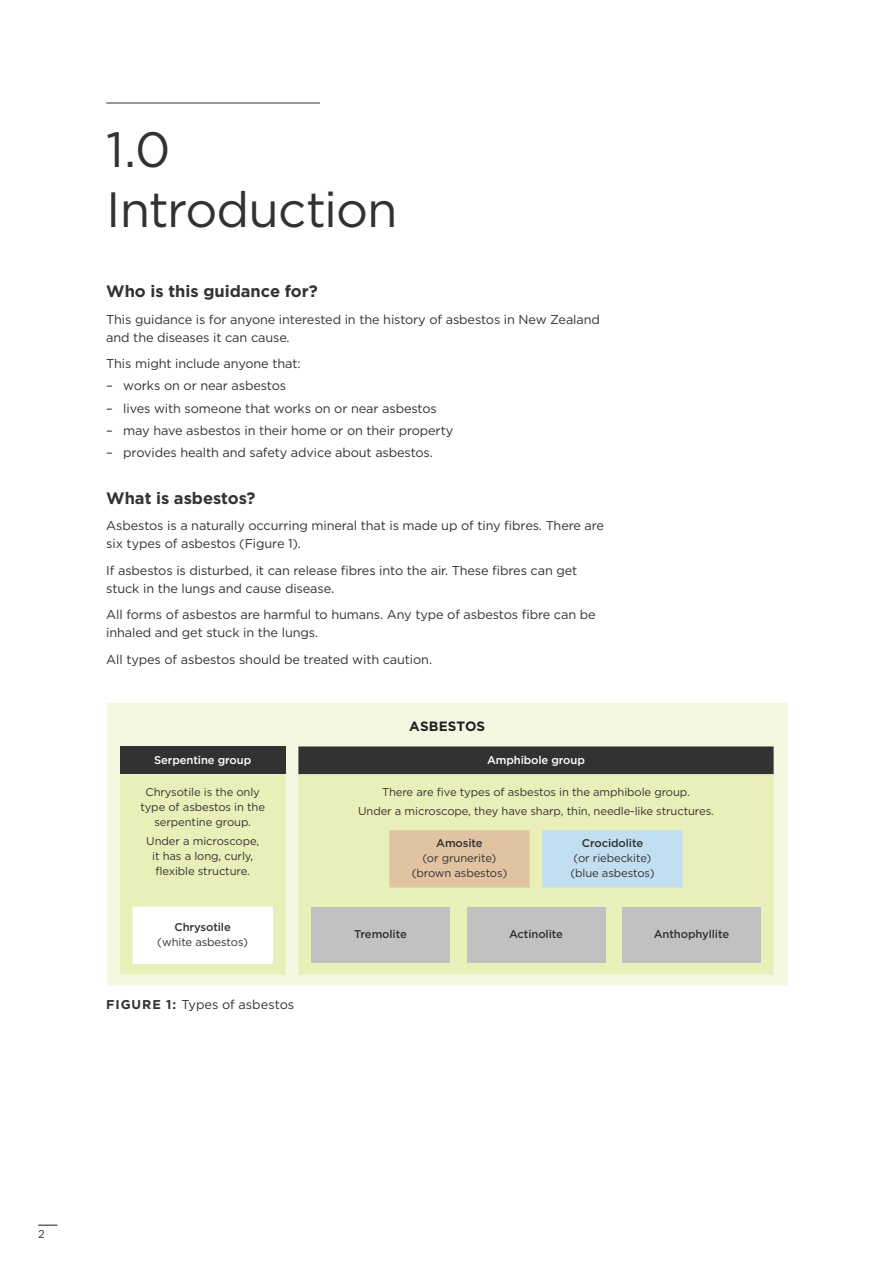
<style>
.page{position:relative;width:893px;height:1263px;background:#fff}
.page>*{position:absolute;margin:0;border:0;box-sizing:border-box;transform-origin:0 0}
.major_head{font:49.5px/60px "Gotham";letter-spacing:-.02em;color:#333132}
.t1{font:700 16.5px "Gotham";letter-spacing:-.005em;color:#333132}
.t2{font:700 13.5px "Gotham";letter-spacing:.01em;color:#231f20}
.body{font:12.75px/18px "Gotham";letter-spacing:-.01em;color:#333132}
.body_above_bullets{font:12.75px "Gotham";letter-spacing:-.01em;color:#333132}
.figure_table{font:12.75px "Gotham";color:#333132}
.table_body{font:11.25px/15px "Gotham";letter-spacing:-.01em;color:#333132;text-align:center}
.table_body-2{font:500 11.25px "Gotham";letter-spacing:-.01em;color:#333132}
.table_H2{font:500 11.25px "Gotham";letter-spacing:-.01em;color:#fff}
.s1{font-weight:500}
.s2{font-weight:700}
</style>
<div class="page">
<hr style="left:106px;top:103px;width:214px;height:1px;background:#333132">
<div style="left:107px;top:704px;width:680px;height:282px;background:#f5f8e1"></div>
<div style="left:120px;top:746px;width:166px;height:28px;background:#333132"></div>
<div style="left:298px;top:746px;width:476px;height:28px;background:#333132"></div>
<div style="left:120px;top:774px;width:166px;height:200px;background:#e9efb8"></div>
<svg style="left:298px;top:774px;width:476px;height:200px;background:#e9efb9"></svg>
<div style="left:311px;top:774px;width:450px;height:200px;background:#e9efb8"></div>
<div style="left:390px;top:831px;width:139px;height:56px;background:#e1c3a1"></div>
<div style="left:389px;top:830px;width:141px;height:57px;border:2px solid #e1c3a1"></div>
<div style="left:543px;top:831px;width:139px;height:56px;background:#c1dff1"></div>
<div style="left:542px;top:830px;width:141px;height:57px;border:2px solid #c1dff1"></div>
<div style="left:133px;top:907px;width:139px;height:56px;background:#fff"></div>
<div style="left:133px;top:907px;width:140px;height:57px;border:2px solid #fff"></div>
<div style="left:311px;top:907px;width:139px;height:55px;background:#c2c1c2"></div>
<div style="left:467px;top:907px;width:138px;height:55px;background:#c2c1c2"></div>
<div style="left:622px;top:907px;width:139px;height:55px;background:#c2c1c2"></div>
<svg style="left:38px;top:1224px;width:19px;height:2px"></svg>
<p class="major_head" style="left:106px;top:119px;width:293px">1.0<br>Introduction</p>
<h1 class="t1" style="left:106px;top:280px;width:213px">Who is this guidance for?</h1>
<p class="body" style="left:106px;top:310px;width:495px">This guidance is for anyone interested in the history of asbestos in New Zealand and the diseases it can cause.</p>
<p class="body_above_bullets" style="left:106px;top:355px;width:196px">This might include anyone that:</p>
<p class="body" style="left:106px;top:377px;width:181px">– works on or near asbestos</p>
<p class="body" style="left:106px;top:399px;width:332px">– lives with someone that works on or near asbestos</p>
<p class="body" style="left:106px;top:421px;width:348px">– may have asbestos in their home or on their property</p>
<p class="body" style="left:106px;top:443px;width:328px">– provides health and safety advice about asbestos.</p>
<h1 class="t1" style="left:106px;top:487px;width:151px">What is asbestos?</h1>
<p class="body" style="left:106px;top:516px;width:499px">Asbestos is a naturally occurring mineral that is made up of tiny fibres. There are six types of asbestos (Figure 1).</p>
<p class="body" style="left:106px;top:561px;width:472px">If asbestos is disturbed, it can release fibres into the air. These fibres can get stuck in the lungs and cause disease.</p>
<p class="body" style="left:106px;top:605px;width:491px">All forms of asbestos are harmful to humans. Any type of asbestos fibre can be inhaled and get stuck in the lungs.</p>
<p class="body" style="left:106px;top:650px;width:327px">All types of asbestos should be treated with caution.</p>
<h3 class="t2" style="left:409px;top:717px;width:78px">ASBESTOS</h3>
<p class="table_H2" style="left:154px;top:753px;width:99px">Serpentine group</p>
<p class="table_H2" style="left:487px;top:753px;width:99px">Amphibole group</p>
<p class="table_body" style="left:140px;top:784px;width:126px">Chrysotile is the only type of asbestos in the serpentine group.</p>
<p class="table_body" style="left:146px;top:833px;width:114px">Under a microscope, it has a long, curly, flexible structure.</p>
<p class="table_body" style="left:382px;top:784px;width:309px">There are five types of asbestos in the amphibole group.</p>
<p class="table_body" style="left:358px;top:803px;width:357px">Under a microscope, they have sharp, thin, needle-like structures.</p>
<p class="table_body" style="left:412px;top:835px;width:97px"><span class="s1">Amosite<br></span>(or grunerite) (brown asbestos)</p>
<p class="table_body" style="left:570px;top:835px;width:86px"><span class="s1">Crocidolite<br></span>(or riebeckite) (blue asbestos)</p>
<p class="table_body" style="left:157px;top:919px;width:92px"><span class="s1">Chrysotile </span>(white asbestos)</p>
<p class="table_body-2" style="left:354px;top:926px;width:54px">Tremolite</p>
<p class="table_body-2" style="left:509px;top:926px;width:55px">Actinolite</p>
<p class="table_body-2" style="left:654px;top:926px;width:77px">Anthophyllite</p>
<p class="figure_table" style="left:106px;top:997px;width:189px"><span class="s2">FIGURE 1:</span> Types of asbestos</p>
<p class="table_body" style="left:38px;top:1227px;width:8px">2</p>
</div>
